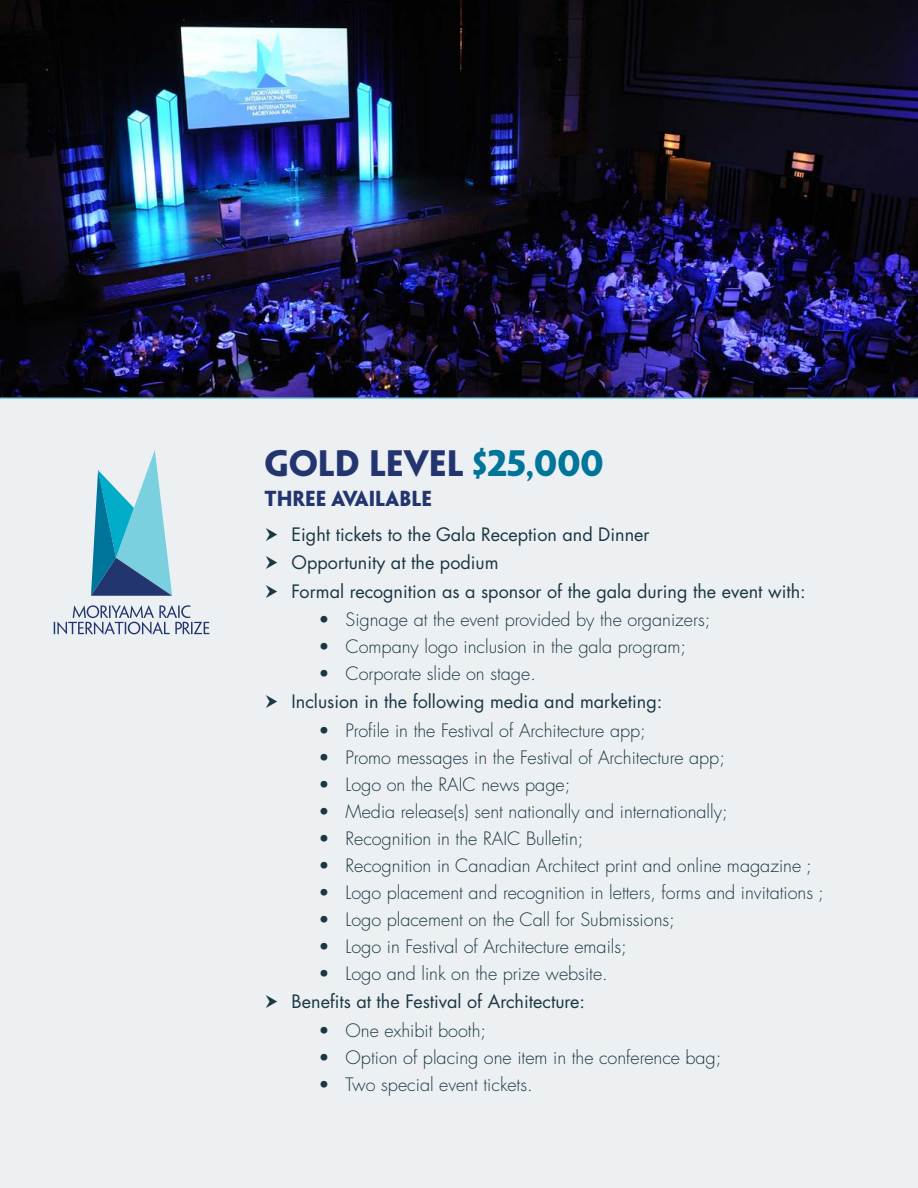
<style>
.page{position:relative;width:918px;height:1188px;background:#edf0f2}
.page>*{position:absolute;margin:0;border:0;box-sizing:border-box;transform-origin:0 0}
.t1{font:700 33px "Penumbra Sans Std";color:#23356f}
.t2{font:700 19.5px "Penumbra Sans Std";color:#23356f}
.t3{font:300 18px "Futura LT Pro";color:#1a3744}
.t4{font:18px/28.3px "Futura LT Pro";color:#1a3744}
.s1{color:#00759a}
</style>
<div class="page">
<img style="left:0;top:0;width:918px;height:398px">
<svg style="left:91px;top:450px;width:81px;height:146px"></svg>
<svg style="left:54px;top:605px;width:155px;height:29px"></svg>
<hr style="left:0;top:398px;width:918px;height:1px;background:#7bd0e0">
<h1 class="t1" style="left:265px;top:442px;width:340px">GOLD LEVEL <span class="s1">$25,000</span></h1>
<p class="t2" style="left:265px;top:486px;width:169px">THREE AVAILABLE</p>
<p class="t4" style="left:292px;top:520px;width:516px">Eight tickets to the Gala Reception and Dinner<br>Opportunity at the podium<br>Formal recognition as a sponsor of the gala during the event with:</p>
<p class="t3" style="left:319px;top:608px;width:393px">• Signage at the event provided by the organizers;</p>
<p class="t3" style="left:319px;top:635px;width:369px">• Company logo inclusion in the gala program;</p>
<p class="t3" style="left:319px;top:662px;width:219px">• Corporate slide on stage.</p>
<p class="t4" style="left:292px;top:687px;width:372px">Inclusion in the following media and marketing:</p>
<p class="t3" style="left:319px;top:718px;width:329px">• Profile in the Festival of Architecture app;</p>
<p class="t3" style="left:319px;top:745px;width:408px">• Promo messages in the Festival of Architecture app;</p>
<p class="t3" style="left:319px;top:772px;width:253px">• Logo on the RAIC news page;</p>
<p class="t3" style="left:319px;top:799px;width:411px">• Media release(s) sent nationally and internationally;</p>
<p class="t3" style="left:319px;top:826px;width:266px">• Recognition in the RAIC Bulletin;</p>
<p class="t3" style="left:319px;top:853px;width:495px">• Recognition in Canadian Architect print and online magazine ;</p>
<p class="t3" style="left:319px;top:880px;width:507px">• Logo placement and recognition in letters, forms and invitations ;</p>
<p class="t3" style="left:319px;top:907px;width:358px">• Logo placement on the Call for Submissions;</p>
<p class="t3" style="left:319px;top:934px;width:310px">• Logo in Festival of Architecture emails;</p>
<p class="t3" style="left:319px;top:961px;width:291px">• Logo and link on the prize website.</p>
<p class="t4" style="left:292px;top:987px;width:295px">Benefits at the Festival of Architecture:</p>
<p class="t3" style="left:319px;top:1018px;width:169px">• One exhibit booth;</p>
<p class="t3" style="left:319px;top:1045px;width:404px">• Option of placing one item in the conference bag;</p>
<p class="t3" style="left:319px;top:1072px;width:216px">• Two special event tickets.</p>
</div>
